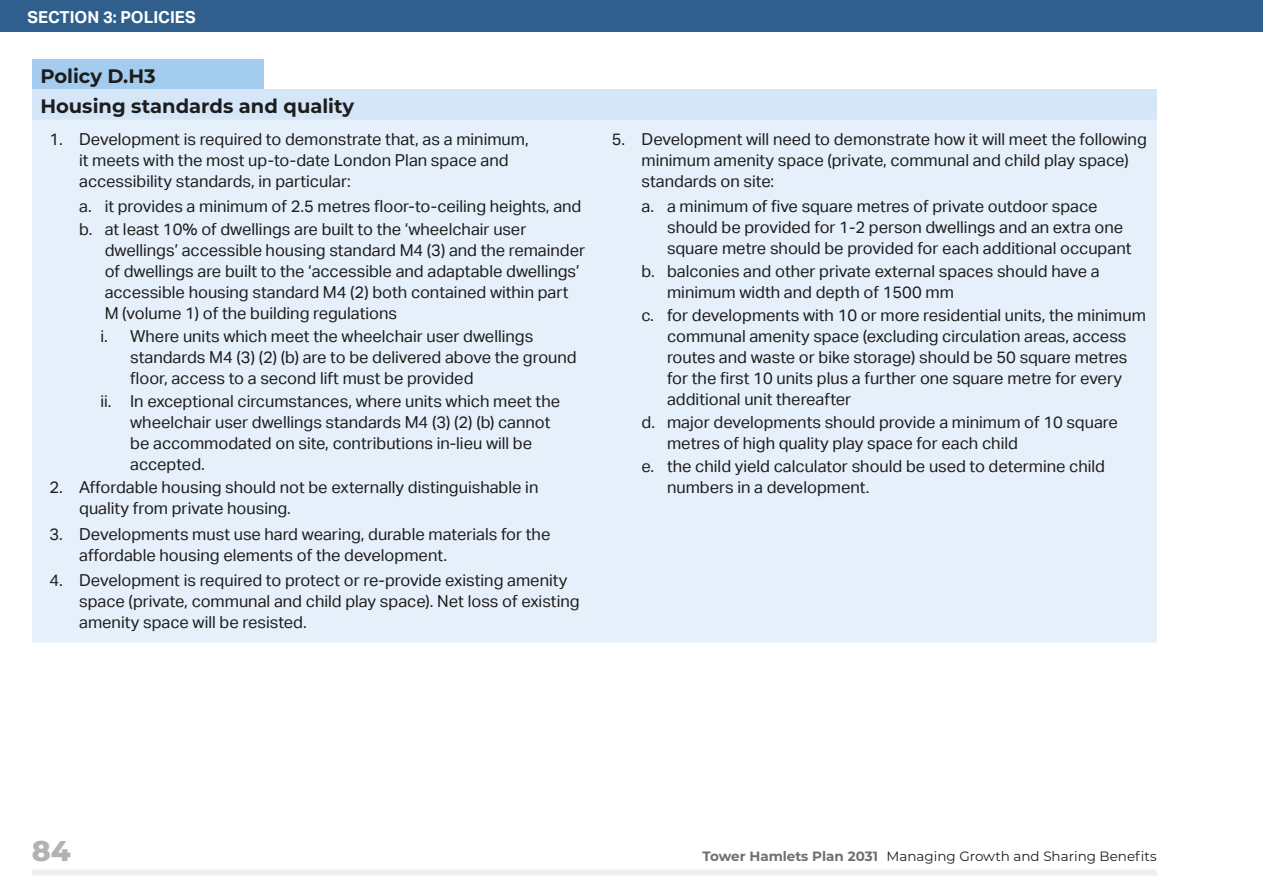
<style>
.page{position:relative;width:1263px;height:893px;background:#fff}
.page>*{position:absolute;margin:0;border:0;box-sizing:border-box;transform-origin:0 0}
.t1{font:800 28.5px "Montserrat";color:#b3b2b2}
.t2{font:700 19.5px/30px "Montserrat";color:#1d1d1b}
.t3{font:16.5px/21px "Aktiv Grotesk";color:#1d1d1b}
.t4{font:700 16.5px "Aktiv Grotesk";color:#fff}
.t5{font:13.5px "Montserrat";color:#1d1d1b}
.s1{font-weight:700;color:#706f6f}
</style>
<div class="page">
<div style="left:32px;top:870px;width:1125px;height:6px;background:#f0edee"></div>
<div style="left:0;top:0;width:1263px;height:32px;background:#315f8d"></div>
<div style="left:32px;top:60px;width:232px;height:32px;background:#a3ccee"></div>
<div style="left:32px;top:90px;width:1125px;height:32px;background:#d4e6f7"></div>
<div style="left:36px;top:124px;width:1116px;height:514px;background:#e6f0fb"></div>
<div style="left:32px;top:120px;width:1125px;height:523px;border:9px solid #e6f0fb"></div>
<p class="t4" style="left:28px;top:8px;width:170px">SECTION 3: POLICIES</p>
<p class="t2" style="left:40px;top:60px;width:315px">Policy D.H3<br>Housing standards and quality</p>
<p class="t3" style="left:79px;top:128px;width:451px;text-indent:-30px">1. Development is required to demonstrate that, as a minimum, it meets with the most up-to-date London Plan space and accessibility standards, in particular:</p>
<p class="t3" style="left:79px;top:195px;width:504px;line-height:23.1px">a. it provides a minimum of 2.5 metres floor-to-ceiling heights, and b. at least 10% of dwellings are built to the ‘wheelchair user</p>
<p class="t3" style="left:105px;top:240px;width:482px">dwellings’ accessible housing standard M4 (3) and the remainder of dwellings are built to the ‘accessible and adaptable dwellings’ accessible housing standard M4 (2) both contained within part M (volume 1) of the building regulations</p>
<p class="t3" style="left:130px;top:326px;width:448px;text-indent:-30px">i. Where units which meet the wheelchair user dwellings standards M4 (3) (2) (b) are to be delivered above the ground floor, access to a second lift must be provided</p>
<p class="t3" style="left:130px;top:391px;width:431px;text-indent:-30px">ii. In exceptional circumstances, where units which meet the wheelchair user dwellings standards M4 (3) (2) (b) cannot be accommodated on site, contributions in-lieu will be accepted.</p>
<p class="t3" style="left:79px;top:477px;width:461px;text-indent:-30px">2. Affordable housing should not be externally distinguishable in quality from private housing.</p>
<p class="t3" style="left:79px;top:523px;width:473px;text-indent:-30px">3. Developments must use hard wearing, durable materials for the affordable housing elements of the development.</p>
<p class="t3" style="left:79px;top:570px;width:502px;text-indent:-30px">4. Development is required to protect or re-provide existing amenity space (private, communal and child play space). Net loss of existing amenity space will be resisted.</p>
<p class="t3" style="left:641px;top:128px;width:507px;text-indent:-30px">5. Development will need to demonstrate how it will meet the following minimum amenity space (private, communal and child play space) standards on site:</p>
<p class="t3" style="left:667px;top:196px;width:466px;text-indent:-26px">a. a minimum of five square metres of private outdoor space should be provided for 1-2 person dwellings and an extra one square metre should be provided for each additional occupant</p>
<p class="t3" style="left:667px;top:261px;width:434px;text-indent:-26px">b. balconies and other private external spaces should have a minimum width and depth of 1500 mm</p>
<p class="t3" style="left:667px;top:305px;width:480px;text-indent:-26px">c. for developments with 10 or more residential units, the minimum communal amenity space (excluding circulation areas, access routes and waste or bike storage) should be 50 square metres for the first 10 units plus a further one square metre for every additional unit thereafter</p>
<p class="t3" style="left:667px;top:412px;width:452px;text-indent:-26px">d. major developments should provide a minimum of 10 square metres of high quality play space for each child</p>
<p class="t3" style="left:667px;top:456px;width:440px;text-indent:-26px">e. the child yield calculator should be used to determine child numbers in a development.</p>
<h1 class="t1" style="left:32px;top:830px;width:41px">84</h1>
<p class="t5" style="left:703px;top:847px;width:456px"><span class="s1">Tower Hamlets Plan 2031</span> Managing Growth and Sharing Benefits</p>
</div>
